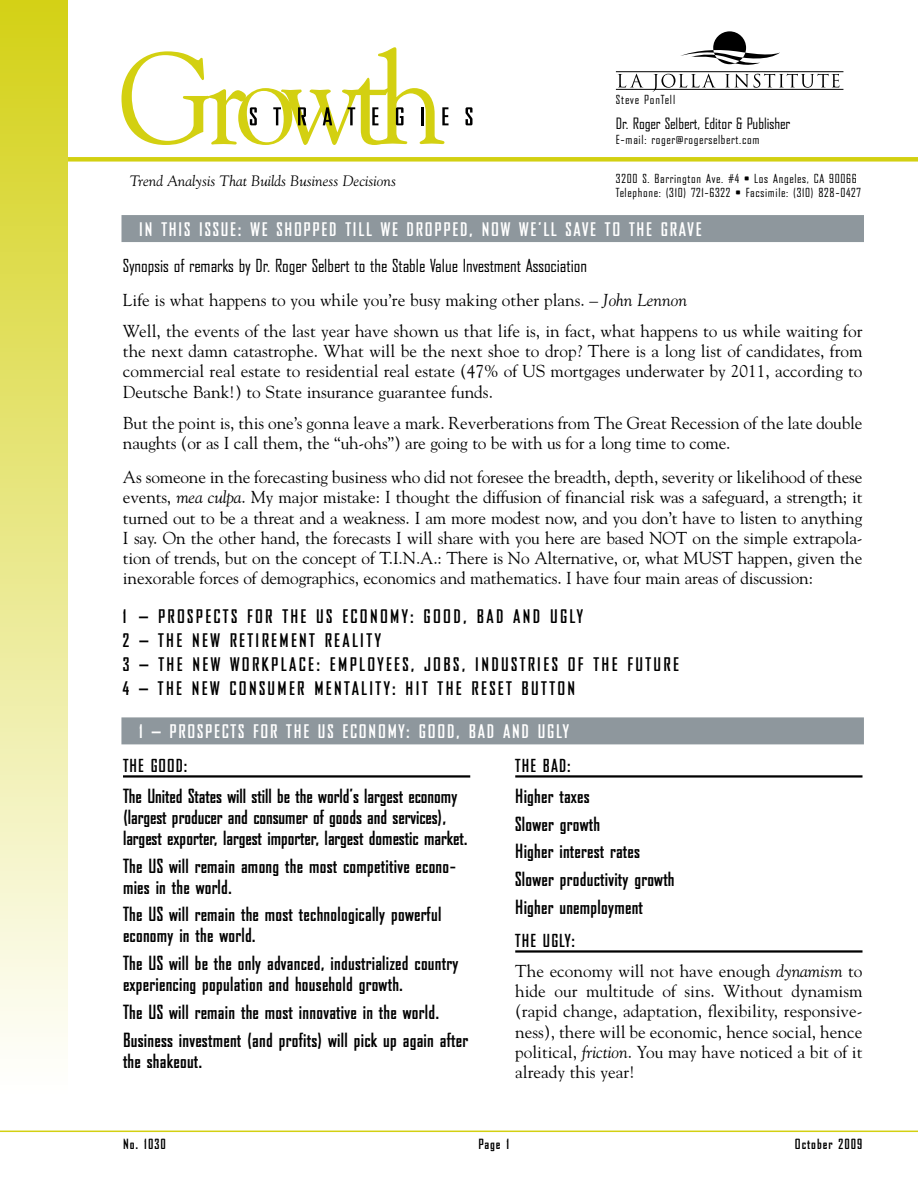
<style>
.page{position:relative;width:918px;height:1188px;background:#fff}
.page>*{position:absolute;margin:0;border:0;box-sizing:border-box;transform-origin:0 0}
.t1{font:700 18.75px/21px "Bureau Agency";letter-spacing:.015em;color:#000}
.t2{font:700 18px/24px "Bureau Agency";letter-spacing:.13em;color:#000}
.t3{font:700 18px "Bureau Agency";letter-spacing:.1em;color:#fff}
.t4{font:17.25px/20.2px "Goudy";color:#000;text-align:justify}
.t5{font:17.25px "Bureau Agency";color:#000}
.t6{font:700 17.25px "Bureau Agency";letter-spacing:.06em;color:#000}
.t7{font:italic 15px "Goudy";color:#000}
.t8{font:15px "Bureau Agency";color:#000}
.t9{font:700 13.5px "Bureau Agency";letter-spacing:.075em;color:#000}
.t10{font:12px/13.5px "Bureau Agency";letter-spacing:.06em;color:#000}
.s1{font-style:italic}
</style>
<div class="page">
<div style="left:0;top:157px;width:918px;height:5px;background:#d3d011"></div>
<svg style="left:618px;top:74px;width:25px;height:14px"></svg>
<svg style="left:653px;top:74px;width:63px;height:18px"></svg>
<svg style="left:725px;top:74px;width:114px;height:14px"></svg>
<hr style="left:616px;top:89px;width:227px;height:1px;background:#000">
<hr style="left:616px;top:71px;width:227px;height:1px;background:#000">
<div style="left:713px;top:31px;width:33px;height:33px;background:#000;border-radius:50%"></div>
<svg style="left:681px;top:48px;width:99px;height:17px"></svg>
<hr style="left:123px;top:775px;width:347px;height:3px;background:#000">
<hr style="left:515px;top:775px;width:348px;height:3px;background:#000">
<hr style="left:515px;top:950px;width:348px;height:3px;background:#000">
<div style="left:0;top:0;width:68px;height:1097px;background:linear-gradient(to bottom,#d4d116,#fff)"></div>
<div style="left:122px;top:215px;width:742px;height:27px;background:#8e979d"></div>
<div style="left:121px;top:717px;width:743px;height:27px;background:#8e979d"></div>
<hr style="left:0;top:1131px;width:918px;height:1px;background:#d3d011">
<svg style="left:122px;top:47px;width:327px;height:98px"></svg>
<svg style="left:466px;top:107px;width:6px;height:18px"></svg>
<p class="t10" style="left:616px;top:93px;width:61px">Steve PonTell</p>
<p class="t8" style="left:616px;top:116px;width:176px">Dr. Roger Selbert, Editor &amp; Publisher</p>
<p class="t10" style="left:616px;top:134px;width:145px">E-mail: roger@rogerselbert.com</p>
<p class="t10" style="left:616px;top:172px;width:246px">3200 S. Barrington Ave. #4 • Los Angeles, CA 90066<br>Telephone: (310) 721-6322 • Facsimile: (310) 828-0427</p>
<p class="t7" style="left:130px;top:172px;width:268px">Trend Analysis That Builds Business Decisions</p>
<p class="t3" style="left:139px;top:219px;width:564px">In this issue: We Shopped Till We Dropped, Now We’ll Save to the Grave</p>
<p class="t5" style="left:123px;top:256px;width:466px">Synopsis of remarks by Dr. Roger Selbert to the Stable Value Investment Association</p>
<p class="t4" style="left:123px;top:284px;width:741px;line-height:31px">Life is what happens to you while you’re busy making other plans. <span class="s1">– John Lennon<br></span>Well, the events of the last year have shown us that life is, in fact, what happens to us while waiting for</p>
<p class="t4" style="left:123px;top:341px;width:741px">the next damn catastrophe. What will be the next shoe to drop? There is a long list of candidates, from commercial real estate to residential real estate (47% of US mortgages underwater by 2011, according to Deutsche Bank!) to State insurance guarantee funds.</p>
<p class="t4" style="left:123px;top:412px;width:741px">But the point is, this one’s gonna leave a mark. Reverberations from The Great Recession of the late double naughts (or as I call them, the “uh-ohs”) are going to be with us for a long time to come.</p>
<p class="t4" style="left:123px;top:466px;width:741px">As someone in the forecasting business who did not foresee the breadth, depth, severity or likelihood of these events, <span class="s1">mea culpa</span>. My major mistake: I thought the diffusion of financial risk was a safeguard, a strength; it turned out to be a threat and a weakness. I am more modest now, and you don’t have to listen to anything I say. On the other hand, the forecasts I will share with you here are based NOT on the simple extrapola&shy;tion of trends, but on the concept of T.I.N.A.: There is No Alternative, or, what MUST happen, given the inexorable forces of demographics, economics and mathematics. I have four main areas of discussion:</p>
<p class="t2" style="left:123px;top:604px;width:557px">1 – Prospects for the US Economy: Good, Bad and Ugly<br>2 – The New Retirement Reality<br>3 – The New Workplace: Employees, Jobs, I ndustries of the Fu ture 4 – The New Consumer Mentality: Hit the Reset Button</p>
<p class="t3" style="left:139px;top:721px;width:431px">1 – Prospects for the US Economy: Good, Bad and Ugly</p>
<p class="t6" style="left:123px;top:756px;width:66px">THE GOOD:</p>
<p class="t1" style="left:123px;top:785px;width:346px">The United States will still be the world’s largest economy (largest producer and consumer of goods and services), largest exporter, largest importer, largest domestic market.</p>
<p class="t1" style="left:123px;top:855px;width:335px">The US will remain among the most competitive econo&shy;mies in the world.</p>
<p class="t1" style="left:123px;top:904px;width:320px">The US will remain the most technologically powerful economy in the world.</p>
<p class="t1" style="left:123px;top:953px;width:337px">The US will be the only advanced, industrialized country experiencing population and household growth.</p>
<p class="t1" style="left:123px;top:999px;width:347px;line-height:27.9px">The US will remain the most innovative in the world.<br>Business investment (and profits) will pick up again after</p>
<p class="t1" style="left:123px;top:1051px;width:81px">the shakeout.</p>
<p class="t6" style="left:515px;top:756px;width:57px">THE BAD:</p>
<p class="t1" style="left:515px;top:782px;width:161px;line-height:27.9px">Higher taxes<br>Slower growth<br>Higher interest rates<br>Slower productivity growth<br>Higher unemployment</p>
<p class="t6" style="left:515px;top:932px;width:61px">THE UGLY:</p>
<p class="t4" style="left:515px;top:960px;width:349px">The economy will not have enough <span class="s1">dynamism</span> to hide our multitude of sins. Without dynamism (rapid change, adaptation, flexibility, responsive&shy;ness), there will be economic, hence social, hence political, <span class="s1">friction</span>. You may have noticed a bit of it already this year!</p>
<p class="t9" style="left:123px;top:1137px;width:45px">No. 1030</p>
<p class="t9" style="left:478px;top:1137px;width:32px">Page 1</p>
<p class="t9" style="left:795px;top:1137px;width:69px">October 2009</p>
</div>
